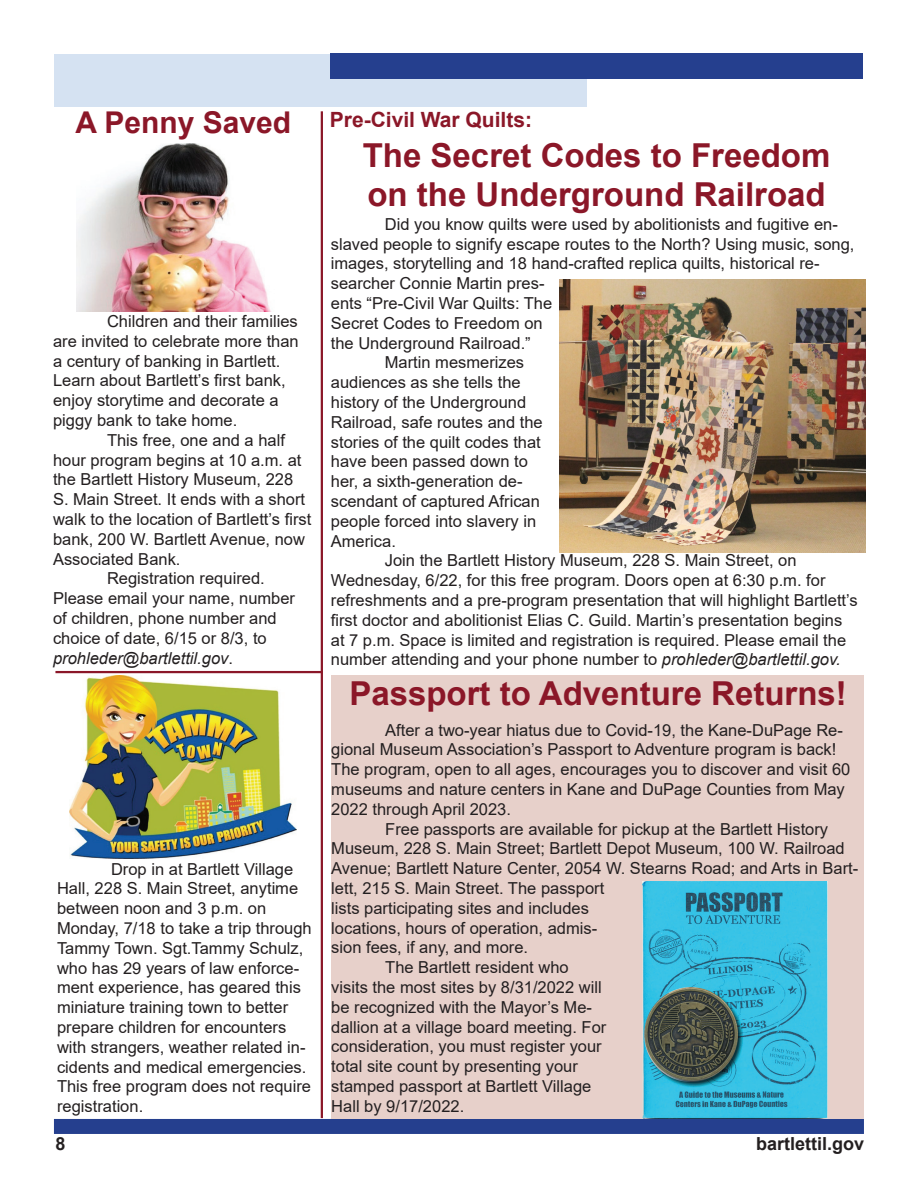
<style>
.page{position:relative;width:918px;height:1188px;background:#fff}
.page>*{position:absolute;margin:0;border:0;box-sizing:border-box;transform-origin:0 0}
.t1{font:700 33px/39.6px "Arial";color:#8b1728}
.t2{font:700 30px "Arial";color:#8b1728}
.t3{font:700 21px "Arial";color:#8b1728}
.t4{font:700 18px "Arial";color:#231f20}
.t5{font:16.5px/19.8px "Arial";color:#231f20}
.t6{font:italic 16.5px "Arial";color:#231f20}
.s1{font-style:normal}
.s2{font-style:italic}
</style>
<div class="page">
<div style="left:55px;top:55px;width:532px;height:52px;background:#d5e2f2"></div>
<div style="left:331px;top:53px;width:532px;height:26px;background:#253f8e"></div>
<div style="left:54px;top:1119px;width:810px;height:15px;background:#253f8e"></div>
<img style="left:559px;top:280px;width:306px;height:272px">
<img style="left:77px;top:143px;width:194px;height:169px">
<div style="left:331px;top:675px;width:533px;height:444px;background:#e7d0ca"></div>
<img style="left:70px;top:675px;width:226px;height:183px">
<img style="left:643px;top:882px;width:184px;height:236px">
<hr style="left:55px;top:671px;width:268px;height:2px;background:#8b1728">
<hr style="left:321px;top:111px;width:2px;height:1007px;background:#8b1728">
<h2 class="t2" style="left:76px;top:101px;width:217px">A Penny Saved</h2>
<p class="t5" style="left:53px;top:311px;width:247px;text-indent:54px">Children and their families are invited to celebrate more than a century of banking in Bartlett.<br>Learn about Bartlett’s first bank, enjoy storytime and decorate a piggy bank to take home.</p>
<p class="t5" style="left:107px;top:430px;width:179px">This free, one and a half</p>
<p class="t5" style="left:53px;top:450px;width:250px">hour program begins at 10 a.m. at</p>
<p class="t5" style="left:53px;top:470px;width:242px">the Bartlett History Museum, 228</p>
<p class="t5" style="left:53px;top:489px;width:254px">S. Main Street. It ends with a short</p>
<p class="t5" style="left:53px;top:509px;width:260px">walk to the location of Bartlett’s first</p>
<p class="t5" style="left:53px;top:529px;width:253px">bank, 200 W. Bartlett Avenue, now</p>
<p class="t5" style="left:53px;top:549px;width:129px">Associated Bank.</p>
<p class="t5" style="left:107px;top:569px;width:159px">Registration required.</p>
<p class="t5" style="left:53px;top:588px;width:244px">Please email your name, number</p>
<p class="t5" style="left:53px;top:608px;width:225px">of children, phone number and</p>
<p class="t5" style="left:53px;top:628px;width:215px">choice of date, 6/15 or 8/3, to</p>
<p class="t6" style="left:53px;top:647px;width:182px">prohleder@bartlettil.gov<span class="s1">.</span></p>
<p class="t5" style="left:57px;top:859px;width:256px;text-indent:54px">Drop in at Bartlett Village<br>Hall, 228 S. Main Street, anytime between noon and 3 p.m. on<br>Monday, 7/18 to take a trip through<br>Tammy Town. Sgt.Tammy Schulz, who has 29 years of law enforce&shy;ment experience, has geared this miniature training town to better prepare children for encounters with strangers, weather related in&shy;cidents and medical emergencies.<br>This free program does not require registration.</p>
<p class="t3" style="left:330px;top:105px;width:204px">Pre-Civil War Quilts:</p>
<h1 class="t1" style="left:363px;top:136px;width:469px">The Secret Codes to Freedom on the Underground Railroad</h1>
<p class="t5" style="left:385px;top:214px;width:455px">Did you know quilts were used by abolitionists and fugitive en-</p>
<p class="t5" style="left:331px;top:234px;width:525px">slaved people to signify escape routes to the North? Using music, song,</p>
<p class="t5" style="left:331px;top:254px;width:490px">images, storytelling and 18 hand-crafted replica quilts, historical re-</p>
<p class="t5" style="left:331px;top:273px;width:215px">searcher Connie Martin pres-</p>
<p class="t5" style="left:331px;top:293px;width:223px">ents “Pre-Civil War Quilts: The</p>
<p class="t5" style="left:331px;top:313px;width:213px">Secret Codes to Freedom on</p>
<p class="t5" style="left:331px;top:333px;width:201px">the Underground Railroad.”</p>
<p class="t5" style="left:385px;top:353px;width:141px">Martin mesmerizes</p>
<p class="t5" style="left:331px;top:372px;width:191px">audiences as she tells the</p>
<p class="t5" style="left:331px;top:392px;width:197px">history of the Underground</p>
<p class="t5" style="left:331px;top:412px;width:213px">Railroad, safe routes and the</p>
<p class="t5" style="left:331px;top:432px;width:212px">stories of the quilt codes that</p>
<p class="t5" style="left:331px;top:452px;width:199px">have been passed down to</p>
<p class="t5" style="left:331px;top:471px;width:193px">her, a sixth-generation de-</p>
<p class="t5" style="left:331px;top:491px;width:211px">scendant of captured African</p>
<p class="t5" style="left:331px;top:511px;width:207px">people forced into slavery in</p>
<p class="t5" style="left:331px;top:531px;width:67px">America.</p>
<p class="t5" style="left:385px;top:551px;width:413px">Join the Bartlett History Museum, 228 S. Main Street, on</p>
<p class="t5" style="left:331px;top:570px;width:496px">Wednesday, 6/22, for this free program. Doors open at 6:30 p.m. for</p>
<p class="t5" style="left:331px;top:590px;width:529px">refreshments and a pre-program presentation that will highlight Bartlett’s</p>
<p class="t5" style="left:331px;top:610px;width:513px">first doctor and abolitionist Elias C. Guild. Martin’s presentation begins</p>
<p class="t5" style="left:331px;top:630px;width:517px">at 7 p.m. Space is limited and registration is required. Please email the</p>
<p class="t5" style="left:331px;top:650px;width:511px">number attending and your phone number to <span class="s2">prohleder@bartlettil.gov.</span></p>
<h1 class="t1" style="left:349px;top:674px;width:499px">Passport to Adventure Returns!</h1>
<p class="t5" style="left:331px;top:720px;width:521px;text-indent:54px">After a two-year hiatus due to Covid-19, the Kane-DuPage Re&shy;gional Museum Association’s Passport to Adventure program is back!<br>The program, open to all ages, encourages you to discover and visit 60 museums and nature centers in Kane and DuPage Counties from May 2022 through April 2023.</p>
<p class="t5" style="left:385px;top:819px;width:444px">Free passports are available for pickup at the Bartlett History</p>
<p class="t5" style="left:331px;top:839px;width:515px">Museum, 228 S. Main Street; Bartlett Depot Museum, 100 W. Railroad</p>
<p class="t5" style="left:331px;top:858px;width:529px">Avenue; Bartlett Nature Center, 2054 W. Stearns Road; and Arts in Bart-</p>
<p class="t5" style="left:331px;top:878px;width:275px">lett, 215 S. Main Street. The passport</p>
<p class="t5" style="left:331px;top:898px;width:259px">lists participating sites and includes</p>
<p class="t5" style="left:331px;top:918px;width:267px">locations, hours of operation, admis-</p>
<p class="t5" style="left:331px;top:938px;width:198px">sion fees, if any, and more.</p>
<p class="t5" style="left:385px;top:957px;width:185px">The Bartlett resident who</p>
<p class="t5" style="left:331px;top:977px;width:272px">visits the most sites by 8/31/2022 will</p>
<p class="t5" style="left:331px;top:997px;width:262px">be recognized with the Mayor’s Me-</p>
<p class="t5" style="left:331px;top:1017px;width:277px">dallion at a village board meeting. For</p>
<p class="t5" style="left:331px;top:1037px;width:272px">consideration, you must register your</p>
<p class="t5" style="left:331px;top:1056px;width:248px">total site count by presenting your</p>
<p class="t5" style="left:331px;top:1076px;width:262px">stamped passport at Bartlett Village</p>
<p class="t5" style="left:331px;top:1096px;width:134px">Hall by 9/17/2022.</p>
<p class="t4" style="left:55px;top:1131px;width:12px">8</p>
<p class="t4" style="left:756px;top:1131px;width:110px">bartlettil.gov</p>
</div>
